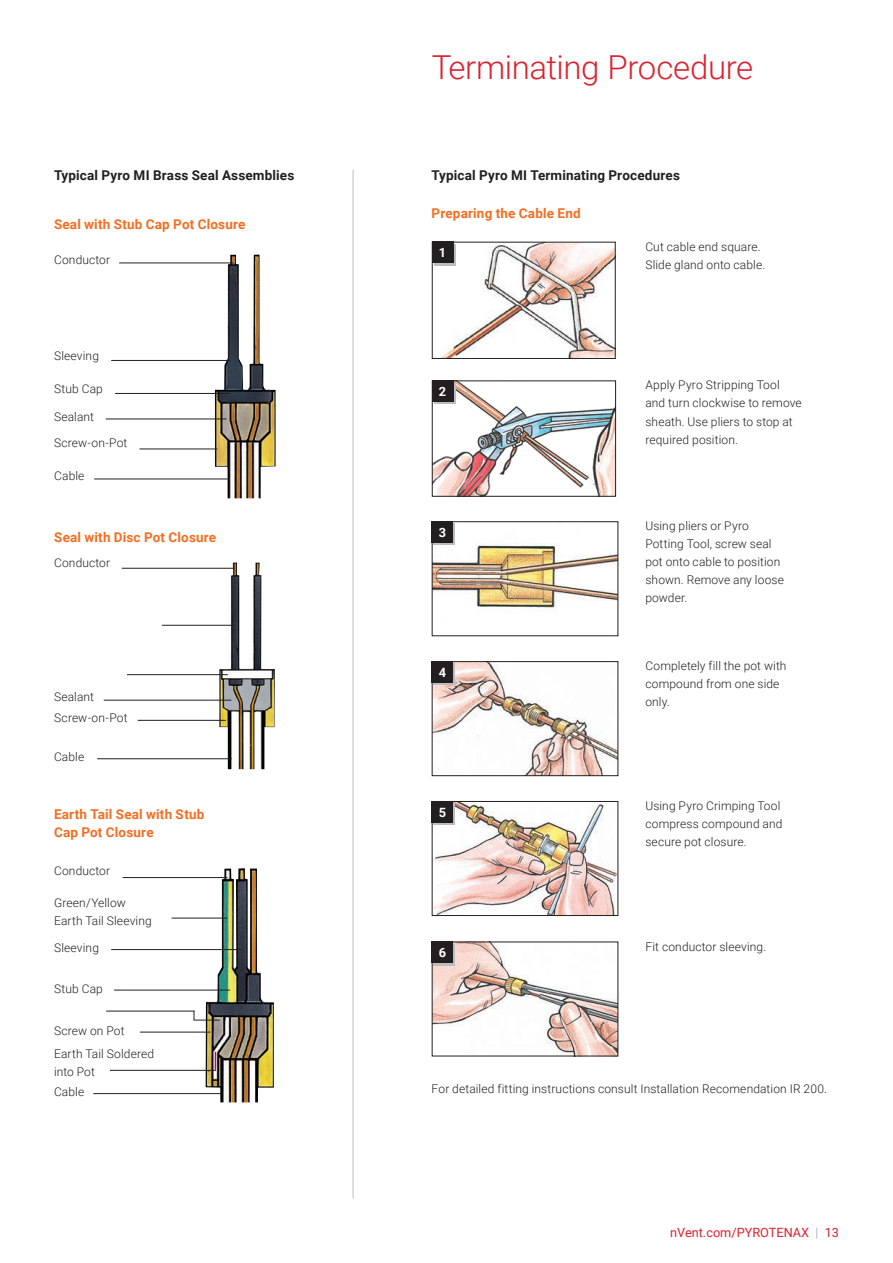
<style>
.page{position:relative;width:893px;height:1263px;background:#fff}
.page>*{position:absolute;margin:0;border:0;box-sizing:border-box;transform-origin:0 0}
.t1{font:300 33px "Roboto";letter-spacing:-.015em;color:#db2230}
.Subheading_Level_2{font:700 13.5px/18px "Roboto";letter-spacing:.01em;color:#f36e21}
.Subheading_Level_2-2{font:700 13.5px "Roboto";letter-spacing:.015em;color:#231f20}
.t2{font:12.75px "Roboto";color:#db2230}
.Normaal{font:700 12.75px "Roboto";color:#fff}
.Body_Text{font:300 12px/18px "Roboto";letter-spacing:.01em;color:#231f20}
.s1{font-weight:300;color:#8f959e}
</style>
<div class="page">
<img style="left:215px;top:254px;width:61px;height:244px">
<hr style="left:119px;top:263px;width:114px;height:1px;background:#231f20">
<hr style="left:111px;top:360px;width:120px;height:1px;background:#231f20">
<hr style="left:115px;top:393px;width:116px;height:1px;background:#231f20">
<hr style="left:139px;top:449px;width:78px;height:1px;background:#231f20">
<hr style="left:94px;top:479px;width:136px;height:1px;background:#231f20">
<hr style="left:106px;top:419px;width:121px;height:1px;background:#231f20">
<img style="left:219px;top:562px;width:56px;height:207px">
<hr style="left:122px;top:568px;width:113px;height:1px;background:#231f20">
<hr style="left:162px;top:625px;width:73px;height:1px;background:#231f20">
<hr style="left:138px;top:720px;width:88px;height:1px;background:#231f20">
<hr style="left:97px;top:758px;width:135px;height:1px;background:#231f20">
<hr style="left:104px;top:700px;width:127px;height:1px;background:#231f20">
<hr style="left:127px;top:674px;width:101px;height:1px;background:#231f20">
<img style="left:206px;top:868px;width:68px;height:234px">
<hr style="left:123px;top:877px;width:104px;height:1px;background:#231f20">
<hr style="left:172px;top:918px;width:55px;height:1px;background:#231f20">
<hr style="left:111px;top:949px;width:130px;height:1px;background:#231f20">
<hr style="left:114px;top:990px;width:116px;height:1px;background:#231f20">
<hr style="left:106px;top:1011px;width:89px;height:1px;background:#231f20">
<svg style="left:194px;top:1011px;width:26px;height:10px"></svg>
<hr style="left:140px;top:1032px;width:70px;height:1px;background:#231f20">
<hr style="left:93px;top:1093px;width:130px;height:1px;background:#231f20">
<hr style="left:110px;top:1070px;width:106px;height:1px;background:#231f20">
<svg style="left:215px;top:1052px;width:1px;height:18px"></svg>
<img style="left:434px;top:523px;width:182px;height:87px">
<div style="left:432px;top:521px;width:186px;height:115px;border:1px solid #231f20"></div>
<img style="left:434px;top:663px;width:182px;height:111px">
<div style="left:432px;top:661px;width:186px;height:115px;border:1px solid #231f20"></div>
<img style="left:434px;top:803px;width:182px;height:111px">
<div style="left:432px;top:801px;width:186px;height:115px;border:1px solid #231f20"></div>
<img style="left:434px;top:943px;width:182px;height:111px">
<img style="left:434px;top:244px;width:180px;height:113px">
<div style="left:432px;top:242px;width:184px;height:117px;border:1px solid #231f20"></div>
<img style="left:434px;top:382px;width:180px;height:113px">
<div style="left:432px;top:380px;width:184px;height:117px;border:1px solid #231f20"></div>
<div style="left:434px;top:524px;width:21px;height:21px;background:#bcbdc0"></div>
<div style="left:432px;top:521px;width:21px;height:22px;background:#231f20"></div>
<svg style="left:434px;top:244px;width:21px;height:21px"></svg>
<div style="left:432px;top:242px;width:21px;height:21px;background:#231f20"></div>
<svg style="left:434px;top:383px;width:21px;height:21px"></svg>
<div style="left:432px;top:380px;width:21px;height:22px;background:#231f20"></div>
<div style="left:434px;top:663px;width:21px;height:22px;background:#bcbdc0"></div>
<div style="left:432px;top:661px;width:21px;height:22px;background:#231f20"></div>
<svg style="left:434px;top:803px;width:21px;height:22px"></svg>
<div style="left:432px;top:801px;width:21px;height:21px;background:#231f20"></div>
<div style="left:434px;top:944px;width:21px;height:21px;background:#bcbdc0"></div>
<div style="left:432px;top:941px;width:21px;height:22px;background:#231f20"></div>
<hr style="left:353px;top:170px;width:1px;height:1028px;background:#bcbdc0">
<p class="Subheading_Level_2-2" style="left:54px;top:166px;width:242px">Typical Pyro MI Brass Seal Assemblies</p>
<p class="Subheading_Level_2" style="left:54px;top:214px;width:193px">Seal with Stub Cap Pot Closure</p>
<p class="Body_Text" style="left:54px;top:250px;width:58px">Conductor</p>
<p class="Body_Text" style="left:54px;top:346px;width:46px">Sleeving</p>
<p class="Body_Text" style="left:54px;top:380px;width:50px">Stub Cap</p>
<p class="Body_Text" style="left:54px;top:408px;width:42px">Sealant</p>
<p class="Body_Text" style="left:54px;top:433px;width:75px">Screw-on-Pot</p>
<p class="Body_Text" style="left:54px;top:466px;width:32px">Cable</p>
<p class="Subheading_Level_2" style="left:54px;top:527px;width:164px">Seal with Disc Pot Closure</p>
<p class="Body_Text" style="left:54px;top:553px;width:58px">Conductor</p>
<p class="Body_Text" style="left:54px;top:687px;width:42px">Sealant</p>
<p class="Body_Text" style="left:54px;top:709px;width:75px">Screw-on-Pot</p>
<p class="Body_Text" style="left:54px;top:747px;width:32px">Cable</p>
<p class="Subheading_Level_2" style="left:54px;top:805px;width:152px">Earth Tail Seal with Stub<br>Cap Pot Closure</p>
<p class="Body_Text" style="left:54px;top:861px;width:58px">Conductor</p>
<p class="Body_Text" style="left:54px;top:893px;width:99px">Green/Yellow<br>Earth Tail Sleeving</p>
<p class="Body_Text" style="left:54px;top:938px;width:46px">Sleeving</p>
<p class="Body_Text" style="left:54px;top:979px;width:50px">Stub Cap</p>
<p class="Body_Text" style="left:54px;top:1021px;width:72px">Screw on Pot</p>
<p class="Body_Text" style="left:54px;top:1044px;width:102px">Earth Tail Soldered into Pot</p>
<p class="Body_Text" style="left:54px;top:1082px;width:32px">Cable</p>
<p class="t1" style="left:432px;top:44px;width:323px">Terminating Procedure</p>
<p class="Subheading_Level_2-2" style="left:432px;top:166px;width:250px">Typical Pyro MI Terminating Procedures</p>
<p class="Subheading_Level_2" style="left:432px;top:203px;width:151px">Preparing the Cable End</p>
<p class="Normaal" style="left:439px;top:244px;width:9px">1</p>
<p class="Normaal" style="left:439px;top:382px;width:9px">2</p>
<p class="Normaal" style="left:439px;top:523px;width:9px">3</p>
<p class="Normaal" style="left:439px;top:663px;width:9px">4</p>
<p class="Normaal" style="left:439px;top:803px;width:9px">5</p>
<p class="Normaal" style="left:439px;top:943px;width:9px">6</p>
<p class="Body_Text" style="left:645px;top:237px;width:121px">Cut cable end square.<br>Slide gland onto cable.</p>
<p class="Body_Text" style="left:645px;top:376px;width:158px">Apply Pyro Stripping Tool and turn clockwise to remove sheath. Use pliers to stop at required position.</p>
<p class="Body_Text" style="left:645px;top:517px;width:140px">Using pliers or Pyro<br>Potting Tool, screw seal pot onto cable to position shown. Remove any loose powder.</p>
<p class="Body_Text" style="left:645px;top:656px;width:143px">Completely fill the pot with compound from one side only.</p>
<p class="Body_Text" style="left:645px;top:796px;width:139px">Using Pyro Crimping Tool compress compound and secure pot closure.</p>
<p class="Body_Text" style="left:645px;top:937px;width:122px">Fit conductor sleeving.</p>
<p class="Body_Text" style="left:432px;top:1079px;width:397px">For detailed fitting instructions consult Installation Recomendation IR 200.</p>
<p class="t2" style="left:670px;top:1223px;width:170px">nVent.com/PYROTENAX <span class="s1">|</span> 13</p>
</div>
